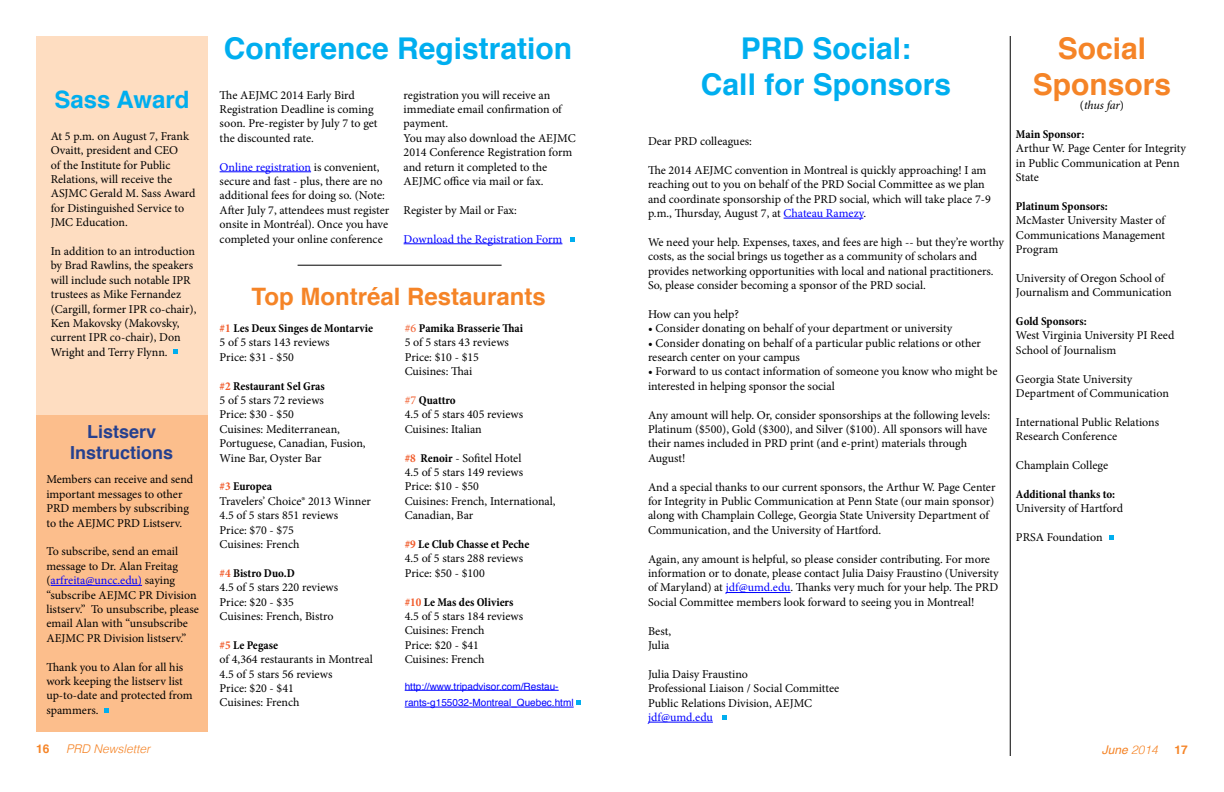
<style>
.page{position:relative;width:1224px;height:792px;background:#fff}
.page>*{position:absolute;margin:0;border:0;box-sizing:border-box;transform-origin:0 0}
.t1{font:700 30px/36px "Helvetica";color:#00aeef;text-align:center}
.t2{font:700 30px/36px "Helvetica";color:#f58427;text-align:center}
.t3{font:700 24px "Helvetica";color:#f58427}
.t4{font:700 24px "Helvetica";color:#00aeef}
.t5{font:700 18px/21.6px "Helvetica";color:#25408f;text-align:center}
.t6{font:12px/14.4px "Minion Pro";color:#000}
.t7{font:700 condensed 12px "Minion Pro";letter-spacing:-.005em;color:#000}
.t8{font:12px "Minion Pro";color:#00f}
.t9{font:italic 300 12px "Helvetica";color:#f58427}
.t10{font:italic 12px "Minion Pro";letter-spacing:-.01em;color:#000}
.t11{font:italic 12px "Helvetica";color:#f58427}
.t12{font:700 12px "Helvetica";color:#f58427}
.t13{font:10px/16.8px "Helvetica";color:#00f}
.s1{color:#00f}
.s2{font-weight:700;font-stretch:condensed;color:#f15a29}
.s3{font-weight:700;font-stretch:condensed}
.s4{color:#f15a29}
.s5{font-style:normal}
.s6{font-weight:300}
</style>
<div class="page">
<div style="left:36px;top:36px;width:172px;height:379px;background:#feddc1"></div>
<svg style="left:173px;top:349px;width:5px;height:5px"></svg>
<hr style="left:405px;top:690px;width:154px;height:1px;background:#00f">
<hr style="left:405px;top:707px;width:169px;height:1px;background:#00f">
<hr style="left:220px;top:171px;width:91px;height:1px;background:#00f">
<hr style="left:404px;top:243px;width:158px;height:1px;background:#00f">
<svg style="left:570px;top:238px;width:5px;height:4px"></svg>
<svg style="left:576px;top:700px;width:5px;height:5px"></svg>
<hr style="left:298px;top:265px;width:204px;height:1px;background:#000">
<div style="left:36px;top:415px;width:172px;height:317px;background:#fcbe8c"></div>
<hr style="left:51px;top:585px;width:91px;height:1px;background:#00f">
<hr style="left:784px;top:218px;width:79px;height:1px;background:#00f">
<hr style="left:726px;top:592px;width:65px;height:1px;background:#00f">
<hr style="left:648px;top:722px;width:65px;height:1px;background:#00f">
<hr style="left:1010px;top:36px;width:1px;height:720px;background:#000">
<svg style="left:722px;top:715px;width:5px;height:5px"></svg>
<svg style="left:1109px;top:535px;width:5px;height:5px"></svg>
<svg style="left:104px;top:708px;width:5px;height:5px"></svg>
<h2 class="t4" style="left:55px;top:80px;width:136px">Sass Award</h2>
<p class="t6" style="left:51px;top:129px;width:146px">At 5 p.m. on August 7, Frank<br>Ovaitt, president and CEO<br>of the Institute for Public<br>Relations, will receive the<br>ASJMC Gerald M. Sass Award for Distinguished Service to<br>JMC Education.</p>
<p class="t6" style="left:51px;top:244px;width:147px">In addition to an introduction by Brad Rawlins, the speakers will include such notable IPR trustees as Mike Fernandez (Cargill, former IPR co-chair),<br>Ken Makovsky (Makovsky, current IPR co-chair), Don<br>Wright and Terry Flynn.</p>
<h3 class="t5" style="left:70px;top:421px;width:105px">Listserv<br>Instructions</h3>
<p class="t6" style="left:46px;top:472px;width:148px">Members can receive and send important messages to other<br>PRD members by subscribing to the AEJMC PRD Listserv.</p>
<p class="t6" style="left:46px;top:544px;width:154px">To subscribe, send an email message to Dr. Alan Freitag (<span class="s1">arfreita@uncc.edu)</span> saying “subscribe AEJMC PR Division listserv.” To unsubscribe, please email Alan with “unsubscribe<br>AEJMC PR Division listserv.”</p>
<p class="t6" style="left:46px;top:660px;width:148px">Thank you to Alan for all his work keeping the listserv list up-to-date and protected from spammers.</p>
<h1 class="t1" style="left:224px;top:30px;width:350px">Conference Registration</h1>
<p class="t6" style="left:404px;top:88px;width:174px">registration you will receive an immediate email confirmation of payment.<br>You may also download the AEJMC<br>2014 Conference Registration form and return it completed to the<br>AEJMC office via mail or fax.</p>
<p class="t6" style="left:404px;top:203px;width:115px">Register by Mail or Fax:</p>
<p class="t8" style="left:404px;top:231px;width:160px">Download the Registration Form</p>
<p class="t6" style="left:220px;top:88px;width:160px">The AEJMC 2014 Early Bird<br>Registration Deadline is coming soon. Pre-register by July 7 to get the discounted rate.</p>
<p class="t6" style="left:220px;top:160px;width:171px"><span class="s1">Online registration</span> is convenient, secure and fast - plus, there are no additional fees for doing so. (Note:<br>After July 7, attendees must register onsite in Montréal). Once you have completed your online conference</p>
<h2 class="t3" style="left:251px;top:277px;width:296px">Top Montréal Restaurants</h2>
<p class="t6" style="left:220px;top:321px;width:155px"><span class="s2">#1</span> <span class="s3">Les Deux Singes de Montarvie<br></span>5 of 5 stars 143 reviews<br>Price: $31 - $50</p>
<p class="t6" style="left:220px;top:379px;width:148px"><span class="s2">#2</span> <span class="s3">Restaurant Sel Gras<br></span>5 of 5 stars 72 reviews<br>Price: $30 - $50<br>Cuisines: Mediterranean,<br>Portuguese, Canadian, Fusion,<br>Wine Bar, Oyster Bar</p>
<p class="t6" style="left:220px;top:479px;width:153px"><span class="s2">#3</span> <span class="s3">Europea<br></span>Travelers’ Choice® 2013 Winner<br>4.5 of 5 stars 851 reviews<br>Price: $70 - $75<br>Cuisines: French</p>
<p class="t6" style="left:220px;top:566px;width:120px"><span class="s2">#4</span> <span class="s3">Bistro Duo.D<br></span>4.5 of 5 stars 220 reviews<br>Price: $20 - $35<br>Cuisines: French, Bistro</p>
<p class="t6" style="left:220px;top:638px;width:155px"><span class="s2">#5</span> <span class="s3">Le Pegase<br></span>of 4,364 restaurants in Montreal<br>4.5 of 5 stars 56 reviews<br>Price: $20 - $41<br>Cuisines: French</p>
<p class="t6" style="left:405px;top:321px;width:120px"><span class="s4">#6</span> <span class="s3">Pamika Brasserie Thai<br></span>5 of 5 stars 43 reviews<br>Price: $10 - $15<br>Cuisines: Thai</p>
<p class="t6" style="left:405px;top:393px;width:120px"><span class="s4">#7</span> <span class="s3">Quattro<br></span>4.5 of 5 stars 405 reviews<br>Cuisines: Italian</p>
<p class="t6" style="left:405px;top:451px;width:152px"><span class="s2">#8</span> <span class="s3">Renoir</span> - Sofitel Hotel<br>4.5 of 5 stars 149 reviews<br>Price: $10 - $50<br>Cuisines: French, International,<br>Canadian, Bar</p>
<p class="t6" style="left:405px;top:537px;width:126px"><span class="s2">#9</span> <span class="s3">Le Club Chasse et Peche<br></span>4.5 of 5 stars 288 reviews<br>Price: $50 - $100</p>
<p class="t6" style="left:405px;top:595px;width:120px"><span class="s2">#10</span> <span class="s3">Le Mas des Oliviers<br></span>4.5 of 5 stars 184 reviews<br>Cuisines: French<br>Price: $20 - $41<br>Cuisines: French</p>
<p class="t13" style="left:405px;top:678px;width:170px">http://www.tripadvisor.com/Restau&shy;rants-g155032-Montreal_Quebec.html</p>
<h1 class="t1" style="left:701px;top:30px;width:252px">PRD Social:<br>Call for Sponsors</h1>
<h1 class="t2" style="left:1033px;top:30px;width:140px">Social<br>Sponsors</h1>
<p class="t10" style="left:1080px;top:97px;width:46px"><span class="s5">(</span>thus far<span class="s5">)</span></p>
<p class="t7" style="left:1016px;top:126px;width:70px">Main Sponsor:</p>
<p class="t6" style="left:1016px;top:141px;width:172px">Arthur W. Page Center for Integrity in Public Communication at Penn<br>State</p>
<p class="t7" style="left:1016px;top:198px;width:93px">Platinum Sponsors:</p>
<p class="t6" style="left:1016px;top:213px;width:151px;text-align:justify">McMaster University Master of Communications Management Program</p>
<p class="t6" style="left:1016px;top:271px;width:157px">University of Oregon School of<br>Journalism and Communication</p>
<p class="t7" style="left:1016px;top:313px;width:72px">Gold Sponsors:</p>
<p class="t6" style="left:1016px;top:328px;width:160px">West Virginia University PI Reed<br>School of Journalism</p>
<p class="t6" style="left:1016px;top:372px;width:154px">Georgia State University<br>Department of Communication</p>
<p class="t6" style="left:1016px;top:415px;width:145px">International Public Relations<br>Research Conference</p>
<p class="t6" style="left:1016px;top:458px;width:94px">Champlain College</p>
<p class="t7" style="left:1016px;top:486px;width:101px">Additional thanks to:</p>
<p class="t6" style="left:1016px;top:501px;width:109px">University of Hartford</p>
<p class="t6" style="left:1016px;top:530px;width:88px">PRSA Foundation</p>
<p class="t6" style="left:648px;top:134px;width:105px">Dear PRD colleagues:</p>
<p class="t6" style="left:648px;top:163px;width:344px">The 2014 AEJMC convention in Montreal is quickly approaching! I am reaching out to you on behalf of the PRD Social Committee as we plan and coordinate sponsorship of the PRD social, which will take place 7-9 p.m., Thursday, August 7, at <span class="s1">Chateau Ramezy</span>.</p>
<p class="t6" style="left:648px;top:235px;width:358px">We need your help. Expenses, taxes, and fees are high -- but they’re worthy costs, as the social brings us together as a community of scholars and provides networking opportunities with local and national practitioners.<br>So, please consider becoming a sponsor of the PRD social.</p>
<p class="t6" style="left:648px;top:307px;width:92px">How can you help?</p>
<p class="t6" style="left:648px;top:321px;width:306px">• Consider donating on behalf of your department or university</p>
<p class="t6" style="left:648px;top:336px;width:334px">• Consider donating on behalf of a particular public relations or other research center on your campus</p>
<p class="t6" style="left:648px;top:364px;width:351px">• Forward to us contact information of someone you know who might be interested in helping sponsor the social</p>
<p class="t6" style="left:648px;top:408px;width:344px">Any amount will help. Or, consider sponsorships at the following levels:<br>Platinum ($500), Gold ($300), and Silver ($100). All sponsors will have their names included in PRD print (and e-print) materials through August!</p>
<p class="t6" style="left:648px;top:480px;width:349px">And a special thanks to our current sponsors, the Arthur W. Page Center for Integrity in Public Communication at Penn State (our main sponsor) along with Champlain College, Georgia State University Department of Communication, and the University of Hartford.</p>
<p class="t6" style="left:648px;top:552px;width:352px">Again, any amount is helpful, so please consider contributing. For more information or to donate, please contact Julia Daisy Fraustino (University of Maryland) at <span class="s1">jdf@umd.edu</span>. Thanks very much for your help. The PRD Social Committee members look forward to seeing you in Montreal!</p>
<p class="t6" style="left:648px;top:624px;width:25px">Best,<br>Julia</p>
<p class="t6" style="left:648px;top:667px;width:193px">Julia Daisy Fraustino<br>Professional Liaison / Social Committee<br>Public Relations Division, AEJMC</p>
<p class="t8" style="left:648px;top:709px;width:66px">jdf@umd.edu</p>
<p class="t12" style="left:36px;top:739px;width:15px">16</p>
<p class="t9" style="left:66px;top:740px;width:86px">PRD Newsletter</p>
<p class="t11" style="left:1102px;top:740px;width:58px">June <span class="s6">2014</span></p>
<p class="t12" style="left:1175px;top:740px;width:15px">17</p>
</div>
